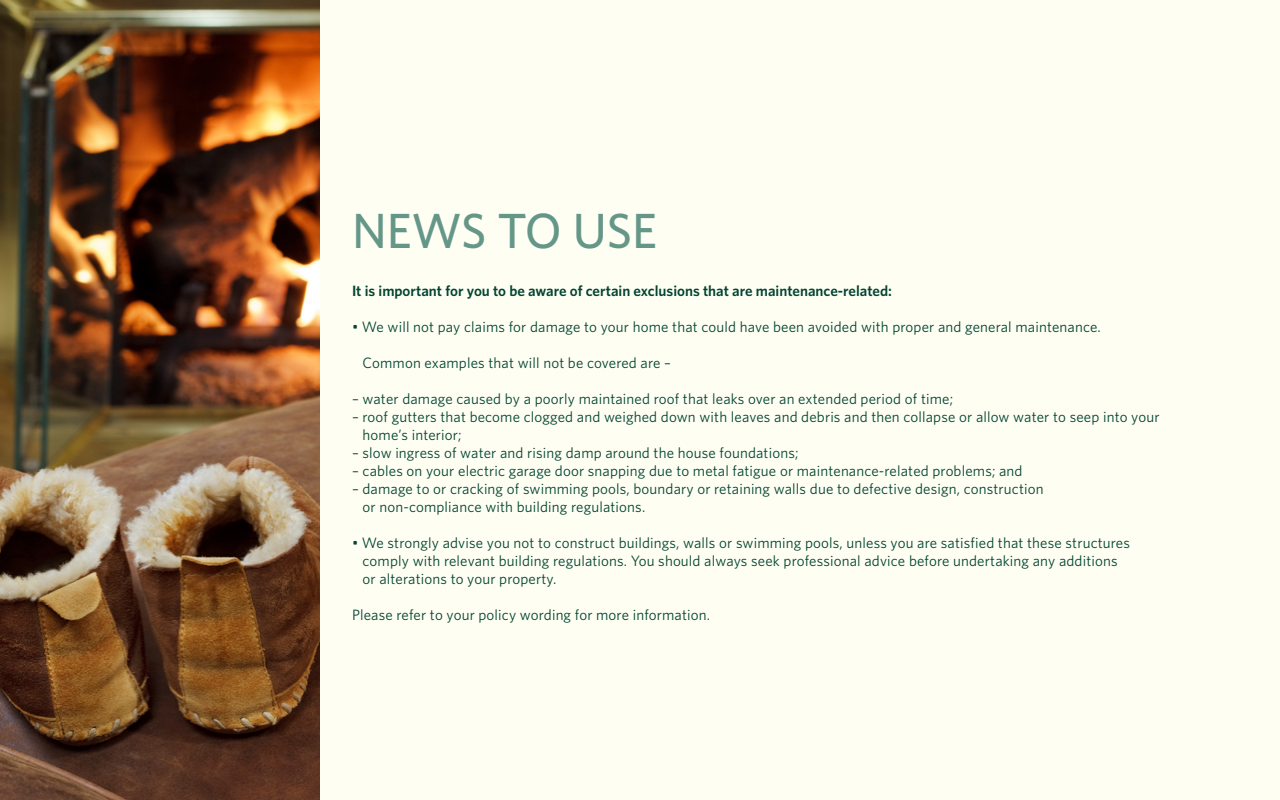
<style>
.page{position:relative;width:1280px;height:800px;background:#fffef3}
.page>*{position:absolute;margin:0;border:0;box-sizing:border-box;transform-origin:0 0}
.t1{font:500 49.5px "Whitney";color:#659789}
.t2{font:15px/18px "Whitney";letter-spacing:.01em;color:#004532}
.t3{font:600 15px "Whitney";color:#004532}
</style>
<div class="page">
<img style="left:0;top:0;width:320px;height:800px">
<h1 class="t1" style="left:352px;top:201px;width:307px">NEWS TO USE</h1>
<p class="t3" style="left:352px;top:281px;width:542px">It is important for you to be aware of certain exclusions that are maintenance-related:</p>
<p class="t2" style="left:352px;top:317px;width:750px">• We will not pay claims for damage to your home that could have been avoided with proper and general maintenance.</p>
<p class="t2" style="left:363px;top:353px;width:310px">Common examples that will not be covered are –</p>
<p class="t2" style="left:352px;top:389px;width:603px">– water damage caused by a poorly maintained roof that leaks over an extended period of time;</p>
<p class="t2" style="left:363px;top:407px;width:798px;text-indent:-11px">– roof gutters that become clogged and weighed down with leaves and debris and then collapse or allow water to seep into your home’s interior;</p>
<p class="t2" style="left:352px;top:443px;width:448px">– slow ingress of water and rising damp around the house foundations;</p>
<p class="t2" style="left:352px;top:461px;width:672px">– cables on your electric garage door snapping due to metal fatigue or maintenance-related problems; and</p>
<p class="t2" style="left:363px;top:479px;width:683px;text-indent:-11px">– damage to or cracking of swimming pools, boundary or retaining walls due to defective design, construction or non-compliance with building regulations.</p>
<p class="t2" style="left:363px;top:533px;width:769px;text-indent:-11px">• We strongly advise you not to construct buildings, walls or swimming pools, unless you are satisfied that these structures comply with relevant building regulations. You should always seek professional advice before undertaking any additions or alterations to your property.</p>
<p class="t2" style="left:352px;top:605px;width:360px">Please refer to your policy wording for more information.</p>
</div>
